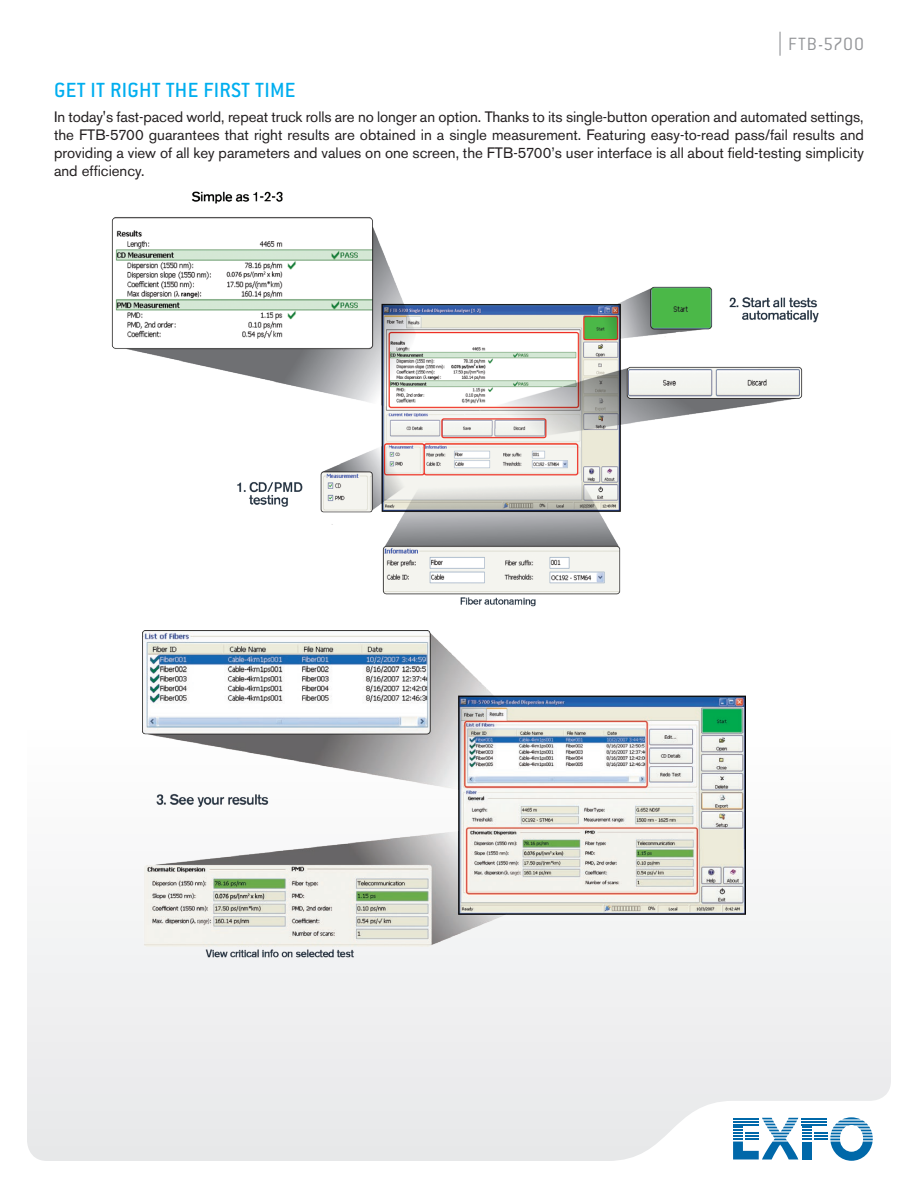
<style>
.page{position:relative;width:918px;height:1188px;background:#fff}
.page>*{position:absolute;margin:0;border:0;box-sizing:border-box;transform-origin:0 0}
.t1{font:500 22.5px "Conduit ITC";letter-spacing:.01em;color:#00aeef}
.t2{font:300 19.5px "Conduit ITC";letter-spacing:.05em;color:#939598}
.t3{font:15px/18px "Akzidenz Grotesk BE";color:#231f20;text-align:justify}
</style>
<div class="page">
<div style="left:27px;top:903px;width:864px;height:258px;background:#eeeeef"></div>
<hr style="left:779px;top:32px;width:2px;height:24px;background:#939598">
<svg style="left:733px;top:1117px;width:140px;height:44px"></svg>
<img style="left:111px;top:191px;width:708px;height:416px">
<img style="left:142px;top:631px;width:604px;height:330px">
<h2 class="t2" style="left:788px;top:33px;width:77px">FTB-5700</h2>
<h1 class="t1" style="left:54px;top:78px;width:243px">GET IT RIGHT THE FIRST TIME</h1>
<p class="t3" style="left:54px;top:108px;width:811px">In today's fast-paced world, repeat truck rolls are no longer an option. Thanks to its single-button operation and automated settings, the FTB-5700 guarantees that right results are obtained in a single measurement. Featuring easy-to-read pass/fail results and providing a view of all key parameters and values on one screen, the FTB-5700’s user interface is all about field-testing simplicity and efficiency.</p>
</div>
